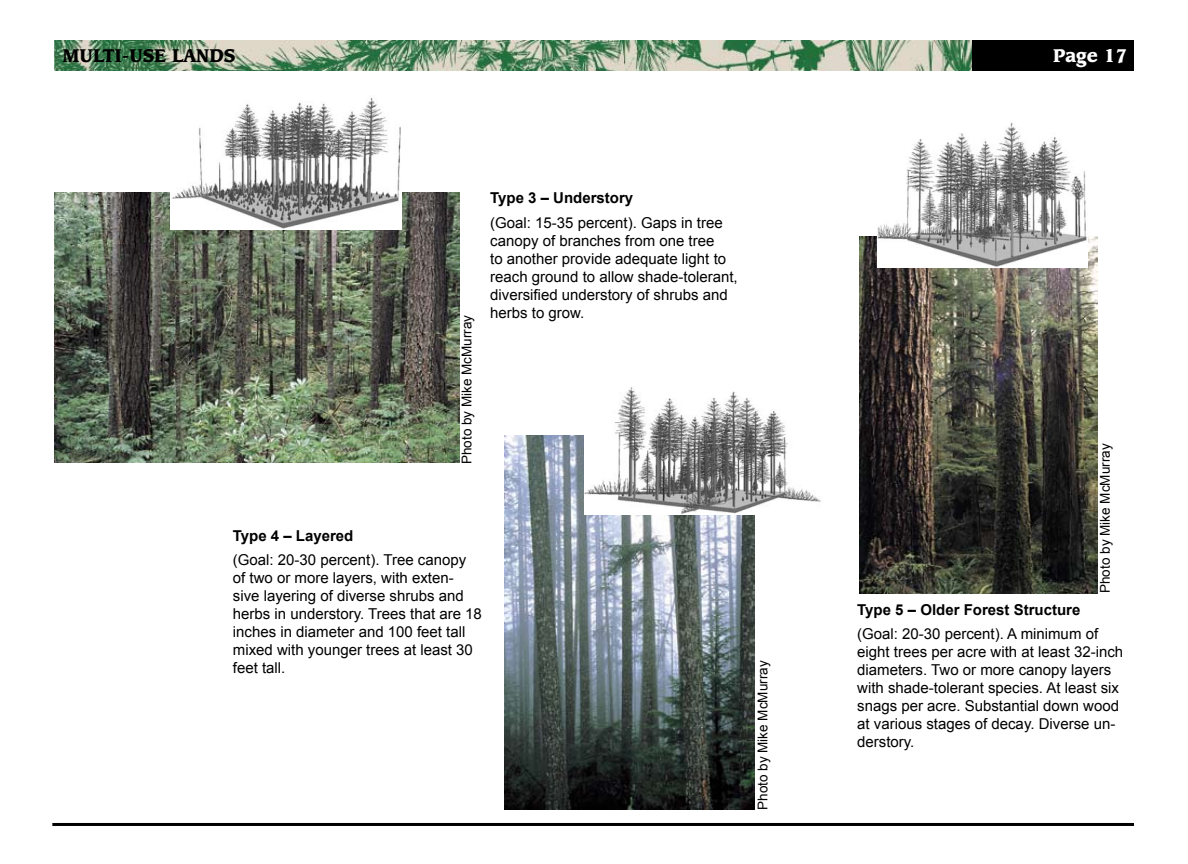
<style>
.page{position:relative;width:1188px;height:864px;background:#fff}
.page>*{position:absolute;margin:0;border:0;box-sizing:border-box;transform-origin:0 0}
.t1{font:900 18px "Leawood";color:#000;scale:.9 1}
.t2{font:900 18px "Leawood";color:#fff;scale:.9 1}
.t3{font:15px/18px "Arial";color:#000}
.t4{font:700 15px "Arial";color:#000}
.t5{font:13.5px "Arial";color:#000}
</style>
<div class="page">
<img style="left:54px;top:41px;width:918px;height:30px">
<img style="left:54px;top:193px;width:405px;height:269px">
<img style="left:859px;top:236px;width:238px;height:358px">
<img style="left:505px;top:435px;width:250px;height:375px">
<img style="left:878px;top:122px;width:209px;height:145px">
<img style="left:585px;top:387px;width:236px;height:128px">
<img style="left:171px;top:98px;width:231px;height:132px">
<hr style="left:52px;top:823px;width:1082px;height:3px;background:#000">
<div style="left:972px;top:41px;width:162px;height:30px;background:#000"></div>
<p class="t1" style="left:62px;top:45px;width:193px">MULTI-USE LANDS</p>
<p class="t2" style="left:1053px;top:45px;width:84px">Page 17</p>
<p class="t5" style="left:459px;top:464px;width:151px;rotate:-90deg">Photo by Mike McMurray</p>
<p class="t4" style="left:490px;top:190px;width:145px">Type 3 – Understory</p>
<p class="t3" style="left:490px;top:213px;width:249px">(Goal: 15-35 percent). Gaps in tree canopy of branches from one tree<br>to another provide adequate light to reach ground to allow shade-tolerant, diversified understory of shrubs and herbs to grow.</p>
<p class="t4" style="left:233px;top:527px;width:122px">Type 4 – Layered</p>
<p class="t3" style="left:233px;top:551px;width:251px">(Goal: 20-30 percent). Tree canopy of two or more layers, with exten&shy;sive layering of diverse shrubs and herbs in understory. Trees that are 18 inches in diameter and 100 feet tall mixed with younger trees at least 30 feet tall.</p>
<p class="t5" style="left:755px;top:810px;width:151px;rotate:-90deg">Photo by Mike McMurray</p>
<p class="t5" style="left:1098px;top:593px;width:151px;rotate:-90deg">Photo by Mike McMurray</p>
<p class="t4" style="left:857px;top:601px;width:225px">Type 5 – Older Forest Structure</p>
<p class="t3" style="left:857px;top:625px;width:267px">(Goal: 20-30 percent). A minimum of eight trees per acre with at least 32-inch diameters. Two or more canopy layers with shade-tolerant species. At least six snags per acre. Substantial down wood at various stages of decay. Diverse un&shy;derstory.</p>
</div>
